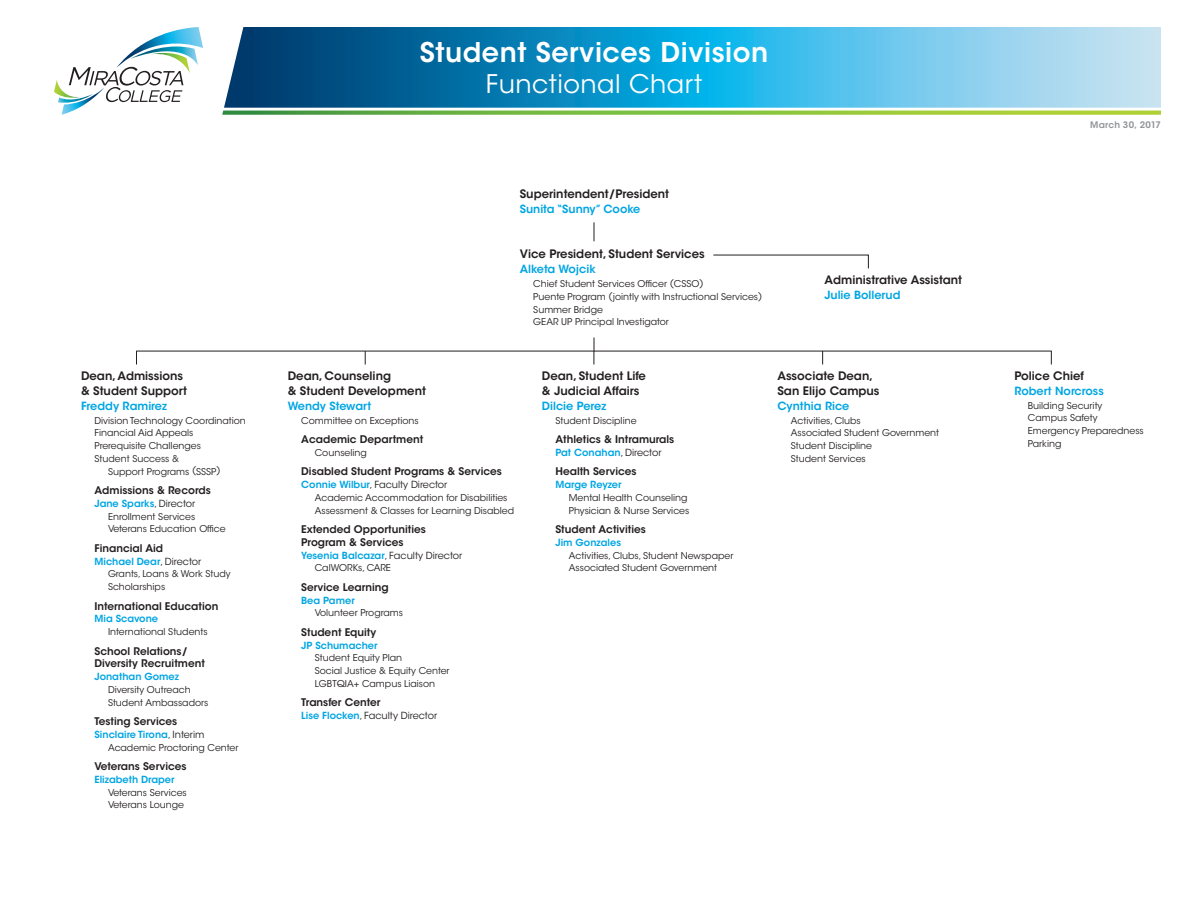
<style>
.page{position:relative;width:1188px;height:918px;background:#fff}
.page>*{position:absolute;margin:0;border:0;box-sizing:border-box;transform-origin:0 0}
.Headline_1{font:600 27px "ITC Avant Garde Std";letter-spacing:.02em;color:#fff}
.Headline_2{font:25.5px "ITC Avant Garde Std";letter-spacing:.02em;color:#fff}
.Subhead_2{font:600 11.7px/15px "ITC Avant Garde Std";color:#231f20}
.Name_Large{font:600 11.25px "ITC Avant Garde Std";color:#00a5e3}
.Name_Large_-_Center{font:600 11.25px "ITC Avant Garde Std";color:#00a5e3}
.Dept_Bold{font:600 10.5px/12.8px "ITC Avant Garde Std";color:#231f20}
.Name_Small{font:600 9.75px "ITC Avant Garde Std";color:#00a5e3}
.Name_Small-2{font:9.75px "ITC Avant Garde Std";color:#231f20}
.Indent_1{font:9.3px/12.8px "ITC Avant Garde Std";color:#231f20}
.Body{font:600 9px "ITC Avant Garde Std";letter-spacing:.025em;color:#939598}
.s1{font-weight:400;color:#231f20}
.s2{font-weight:600;color:#00a5e3}
</style>
<div class="page">
<svg style="left:224px;top:27px;width:937px;height:81px;background:#3d9fca"></svg>
<svg style="left:222px;top:111px;width:939px;height:4px;background:#87c049"></svg>
<hr style="left:136px;top:351px;width:916px;height:1px;background:#231f20">
<svg style="left:136px;top:352px;width:1px;height:12px"></svg>
<svg style="left:365px;top:351px;width:1px;height:13px"></svg>
<svg style="left:594px;top:338px;width:1px;height:26px"></svg>
<svg style="left:822px;top:351px;width:1px;height:13px"></svg>
<svg style="left:594px;top:222px;width:1px;height:19px"></svg>
<svg style="left:1051px;top:351px;width:1px;height:13px"></svg>
<svg style="left:713px;top:254px;width:156px;height:15px"></svg>
<svg style="left:54px;top:27px;width:149px;height:88px"></svg>
<p class="Subhead_2" style="left:81px;top:368px;width:108px">Dean, Admissions &amp; Student Support</p>
<p class="Name_Large" style="left:81px;top:399px;width:88px">Freddy Ramirez</p>
<p class="Indent_1" style="left:95px;top:414px;width:153px">Division Technology Coordination</p>
<p class="Indent_1" style="left:95px;top:427px;width:101px">Financial Aid Appeals</p>
<p class="Indent_1" style="left:95px;top:439px;width:108px">Prerequisite Challenges</p>
<p class="Indent_1" style="left:108px;top:452px;width:114px;text-indent:-14px">Student Success &amp;<br>Support Programs (SSSP)</p>
<p class="Dept_Bold" style="left:95px;top:484px;width:118px">Admissions &amp; Records</p>
<p class="Name_Small" style="left:95px;top:497px;width:102px">Jane Sparks<span class="s1">, Director</span></p>
<p class="Indent_1" style="left:108px;top:510px;width:89px">Enrollment Services</p>
<p class="Indent_1" style="left:108px;top:523px;width:119px">Veterans Education Office</p>
<p class="Dept_Bold" style="left:95px;top:542px;width:70px">Financial Aid</p>
<p class="Name_Small" style="left:95px;top:555px;width:108px">Michael Dear<span class="s1">, Director</span></p>
<p class="Indent_1" style="left:108px;top:568px;width:124px">Grants, Loans &amp; Work Study</p>
<p class="Indent_1" style="left:108px;top:580px;width:59px">Scholarships</p>
<p class="Dept_Bold" style="left:95px;top:599px;width:125px">International Education</p>
<p class="Name_Small" style="left:95px;top:613px;width:65px">Mia Scavone</p>
<p class="Indent_1" style="left:108px;top:625px;width:101px">International Students</p>
<p class="Dept_Bold" style="left:95px;top:644px;width:112px">School Relations/<br>Diversity Recruitment</p>
<p class="Name_Small" style="left:95px;top:670px;width:86px">Jonathan Gomez</p>
<p class="Indent_1" style="left:108px;top:683px;width:84px">Diversity Outreach</p>
<p class="Indent_1" style="left:108px;top:696px;width:102px">Student Ambassadors</p>
<p class="Dept_Bold" style="left:95px;top:715px;width:84px">Testing Services</p>
<p class="Name_Small" style="left:95px;top:728px;width:111px">Sinclaire Tirona<span class="s1">, Interim</span></p>
<p class="Indent_1" style="left:108px;top:741px;width:132px">Academic Proctoring Center</p>
<p class="Dept_Bold" style="left:95px;top:760px;width:94px">Veterans Services</p>
<p class="Name_Small" style="left:95px;top:773px;width:82px">Elizabeth Draper</p>
<p class="Indent_1" style="left:108px;top:786px;width:80px">Veterans Services</p>
<p class="Indent_1" style="left:108px;top:799px;width:78px">Veterans Lounge</p>
<p class="Headline_1" style="left:420px;top:35px;width:350px">Student Services Division</p>
<p class="Headline_2" style="left:486px;top:68px;width:218px">Functional Chart</p>
<p class="Subhead_2" style="left:520px;top:186px;width:151px">Superintendent/President</p>
<p class="Name_Large" style="left:520px;top:201px;width:122px">Sunita “Sunny” Cooke</p>
<p class="Subhead_2" style="left:520px;top:247px;width:186px">Vice President, Student Services</p>
<p class="Name_Large" style="left:520px;top:262px;width:77px">Alketa Wojcik</p>
<p class="Indent_1" style="left:533px;top:277px;width:172px">Chief Student Services Officer (CSSO)</p>
<p class="Indent_1" style="left:533px;top:290px;width:230px">Puente Program (jointly with Instructional Services)</p>
<p class="Indent_1" style="left:533px;top:303px;width:71px">Summer Bridge</p>
<p class="Indent_1" style="left:533px;top:316px;width:137px">GEAR UP Principal Investigator</p>
<p class="Subhead_2" style="left:825px;top:272px;width:139px">Administrative Assistant</p>
<p class="Name_Large_-_Center" style="left:825px;top:288px;width:78px">Julie Bollerud</p>
<p class="Subhead_2" style="left:288px;top:368px;width:140px">Dean, Counseling<br>&amp; Student Development</p>
<p class="Name_Large" style="left:288px;top:399px;width:85px">Wendy Stewart</p>
<p class="Indent_1" style="left:301px;top:414px;width:119px">Committee on Exceptions</p>
<p class="Dept_Bold" style="left:301px;top:433px;width:124px">Academic Department</p>
<p class="Indent_1" style="left:315px;top:446px;width:54px">Counseling</p>
<p class="Dept_Bold" style="left:301px;top:465px;width:202px">Disabled Student Programs &amp; Services</p>
<p class="Name_Small-2" style="left:301px;top:479px;width:148px"><span class="s2">Connie Wilbur</span>, Faculty Director</p>
<p class="Indent_1" style="left:315px;top:491px;width:194px">Academic Accommodation for Disabilities</p>
<p class="Indent_1" style="left:315px;top:504px;width:201px">Assessment &amp; Classes for Learning Disabled</p>
<p class="Dept_Bold" style="left:301px;top:523px;width:126px">Extended Opportunities<br>Program &amp; Services</p>
<p class="Name_Small-2" style="left:301px;top:549px;width:162px"><span class="s2">Yesenia Balcazar</span>, Faculty Director</p>
<p class="Indent_1" style="left:315px;top:562px;width:78px">CalWORKs, CARE</p>
<p class="Dept_Bold" style="left:301px;top:581px;width:89px">Service Learning</p>
<p class="Name_Small" style="left:301px;top:594px;width:55px">Bea Pamer</p>
<p class="Indent_1" style="left:315px;top:607px;width:90px">Volunteer Programs</p>
<p class="Dept_Bold" style="left:301px;top:626px;width:77px">Student Equity</p>
<p class="Name_Small" style="left:301px;top:639px;width:78px">JP Schumacher</p>
<p class="Indent_1" style="left:315px;top:652px;width:89px">Student Equity Plan</p>
<p class="Indent_1" style="left:315px;top:664px;width:136px">Social Justice &amp; Equity Center</p>
<p class="Indent_1" style="left:315px;top:677px;width:122px">LGBTQIA+ Campus Liaison</p>
<p class="Dept_Bold" style="left:301px;top:696px;width:81px">Transfer Center</p>
<p class="Name_Small-2" style="left:301px;top:710px;width:137px"><span class="s2">Lise Flocken</span>, Faculty Director</p>
<p class="Subhead_2" style="left:542px;top:368px;width:106px">Dean, Student Life &amp; Judicial Affairs</p>
<p class="Name_Large" style="left:542px;top:399px;width:66px">Dilcie Perez</p>
<p class="Indent_1" style="left:555px;top:414px;width:83px">Student Discipline</p>
<p class="Dept_Bold" style="left:555px;top:433px;width:120px">Athletics &amp; Intramurals</p>
<p class="Name_Small" style="left:555px;top:446px;width:108px">Pat Conahan<span class="s1">, Director</span></p>
<p class="Dept_Bold" style="left:555px;top:465px;width:83px">Health Services</p>
<p class="Name_Small" style="left:555px;top:478px;width:68px">Marge Reyzer</p>
<p class="Indent_1" style="left:569px;top:491px;width:120px">Mental Health Counseling</p>
<p class="Indent_1" style="left:569px;top:504px;width:122px">Physician &amp; Nurse Services</p>
<p class="Dept_Bold" style="left:555px;top:523px;width:92px">Student Activities</p>
<p class="Name_Small" style="left:555px;top:536px;width:67px">Jim Gonzales</p>
<p class="Indent_1" style="left:569px;top:549px;width:166px">Activities, Clubs, Student Newspaper</p>
<p class="Indent_1" style="left:569px;top:562px;width:150px">Associated Student Government</p>
<p class="Subhead_2" style="left:777px;top:368px;width:104px">Associate Dean,<br>San Elijo Campus</p>
<p class="Name_Large" style="left:777px;top:399px;width:74px">Cynthia Rice</p>
<p class="Indent_1" style="left:791px;top:414px;width:71px">Activities, Clubs</p>
<p class="Indent_1" style="left:791px;top:427px;width:150px">Associated Student Government</p>
<p class="Indent_1" style="left:791px;top:439px;width:83px">Student Discipline</p>
<p class="Indent_1" style="left:791px;top:452px;width:76px">Student Services</p>
<p class="Body" style="left:1090px;top:119px;width:72px">March 30, 2017</p>
<p class="Subhead_2" style="left:1014px;top:368px;width:71px">Police Chief</p>
<p class="Name_Large" style="left:1014px;top:384px;width:91px">Robert Norcross</p>
<p class="Indent_1" style="left:1028px;top:399px;width:76px">Building Security</p>
<p class="Indent_1" style="left:1028px;top:412px;width:71px">Campus Safety</p>
<p class="Indent_1" style="left:1028px;top:424px;width:117px">Emergency Preparedness</p>
<p class="Indent_1" style="left:1028px;top:437px;width:35px">Parking</p>
</div>
